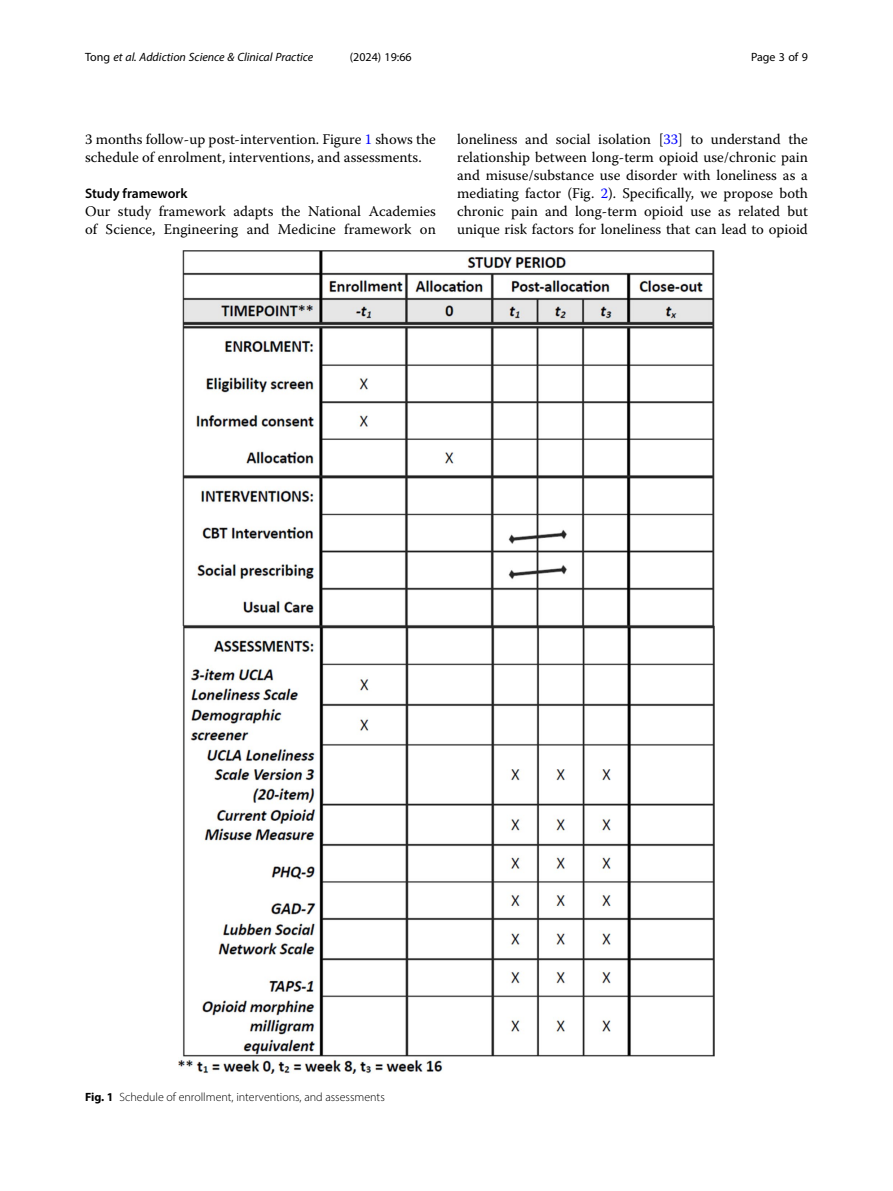
<style>
.page{position:relative;width:893px;height:1191px;background:#fff}
.page>*{position:absolute;margin:0;border:0;box-sizing:border-box;transform-origin:0 0}
.Body_Text{font:14.7px/18px "Warnock Pro";color:#000}
.Head_2{font:600 13.8px "Myriad Pro";color:#000}
.Figure_Caption{font:300 12px "Myriad Pro";color:#000}
.t1{font:italic 12px "Myriad Pro";color:#000}
.t2{font:12px "Myriad Pro";color:#000}
.s1{font-style:normal}
.s2{color:#00f}
.s3{font-weight:700}
</style>
<div class="page">
<img style="left:178px;top:251px;width:536px;height:823px">
<p class="t1" style="left:85px;top:50px;width:230px"><span class="s1">Tong</span> et al. Addiction Science &amp; Clinical Practice</p>
<p class="t2" style="left:350px;top:50px;width:63px">(2024) 19:66</p>
<p class="t2" style="left:751px;top:50px;width:58px">Page 3 of 9</p>
<p class="Body_Text" style="left:85px;top:130px;width:352px">3 months follow-up post-intervention. Figure <span class="s2">1</span> shows the schedule of enrolment, interventions, and assessments.</p>
<p class="Head_2" style="left:85px;top:185px;width:104px">Study framework</p>
<p class="Body_Text" style="left:85px;top:202px;width:352px">Our study framework adapts the National Academies of Science, Engineering and Medicine framework on</p>
<p class="Body_Text" style="left:457px;top:130px;width:352px;text-align:justify">loneliness and social isolation [<span class="s2">33</span>] to understand the relationship between long-term opioid use/chronic pain and misuse/substance use disorder with loneliness as a mediating factor (Fig. <span class="s2">2</span>). Specifically, we propose both chronic pain and long-term opioid use as related but unique risk factors for loneliness that can lead to opioid</p>
<p class="Figure_Caption" style="left:85px;top:1089px;width:301px"><span class="s3">Fig. 1</span> Schedule of enrollment, interventions, and assessments</p>
</div>
